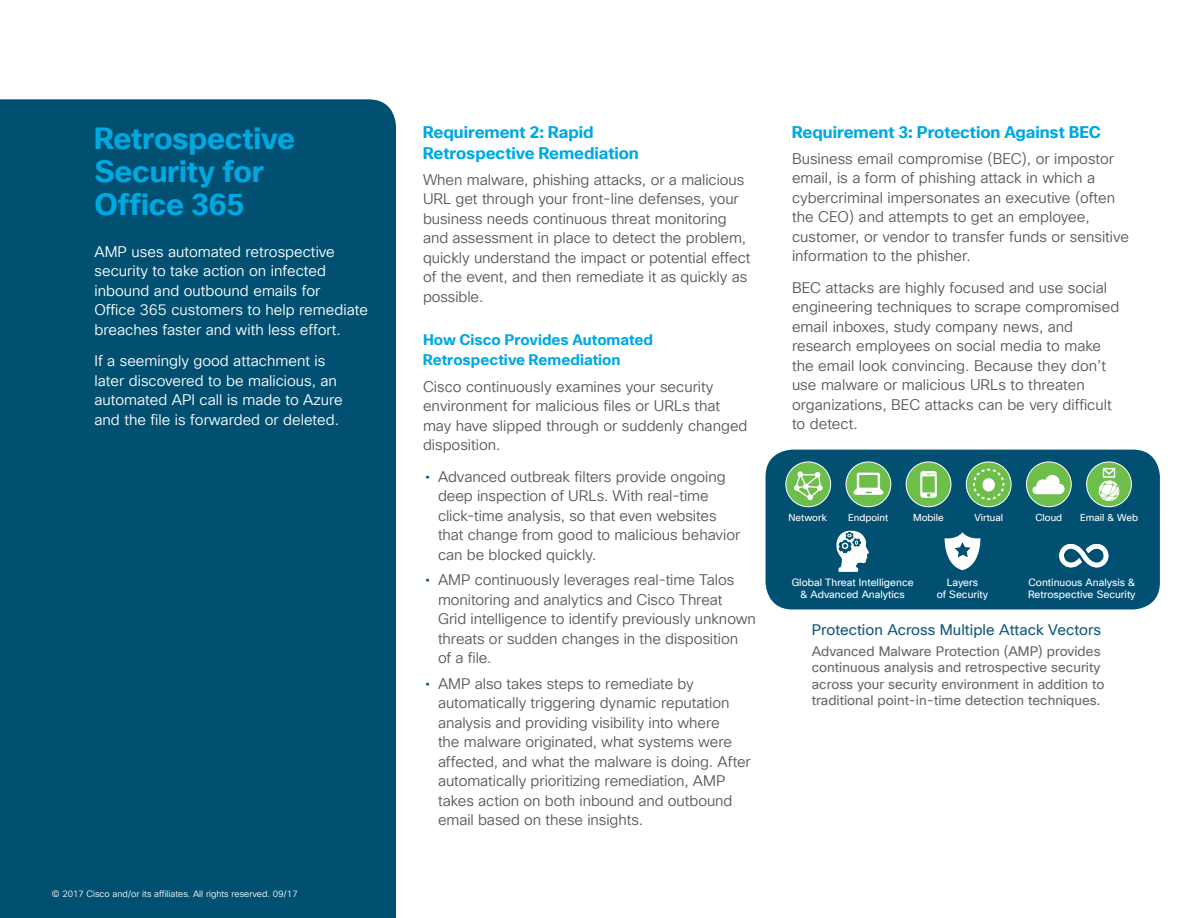
<style>
.page{position:relative;width:1188px;height:918px;background:#fff}
.page>*{position:absolute;margin:0;border:0;box-sizing:border-box;transform-origin:0 0}
.t1{font:700 30px/33px "Cisco Sans TT";letter-spacing:-.01em;color:#00a8e1}
.t2{font:700 16.5px/21px "Cisco Sans TT";letter-spacing:-.005em;color:#00a8e1}
.t3{font:15px/19.5px "Cisco Sans TT Light";letter-spacing:-.005em;color:#57585a}
.t4{font:15px/19.5px "Cisco Sans TT Light";color:#fff}
.t5{font:700 15px/19.5px "Cisco Sans TT";color:#00a8e1}
.t6{font:15px "Cisco Sans TT";color:#185a7c}
.t7{font:13.5px/16.5px "Cisco Sans TT";color:#69696c}
.t8{font:10.35px/12.6px "Cisco Sans TT";color:#fff;text-align:center}
.t9{font:9.9px "Cisco Sans TT";color:#fff}
.t10{font:9px "Cisco Sans TT Light";color:#fff}
.s1{font-family:"Cisco Sans TT";color:#015072}
</style>
<div class="page">
<div style="left:0;top:99px;width:396px;height:819px;background:#015072"></div>
<div style="left:766px;top:450px;width:394px;height:159px;background:#015072;border-radius:27px"></div>
<div style="left:786px;top:462px;width:45px;height:45px;background:#6dbe4b;border-radius:50%"></div>
<div style="left:785px;top:461px;width:46px;height:46px;border:1px solid #fff;border-radius:50%"></div>
<div style="left:846px;top:462px;width:45px;height:45px;background:#6dbe4b;border-radius:50%"></div>
<div style="left:846px;top:461px;width:45px;height:46px;border:1px solid #fff;border-radius:50%"></div>
<div style="left:906px;top:462px;width:45px;height:45px;background:#6dbe4b;border-radius:50%"></div>
<div style="left:906px;top:461px;width:45px;height:46px;border:1px solid #fff;border-radius:50%"></div>
<svg style="left:966px;top:462px;width:45px;height:45px"></svg>
<div style="left:966px;top:461px;width:46px;height:46px;border:1px solid #fff;border-radius:50%"></div>
<div style="left:1087px;top:462px;width:44px;height:45px;background:#6dbe4b;border-radius:50%"></div>
<div style="left:1086px;top:461px;width:46px;height:46px;border:1px solid #fff;border-radius:50%"></div>
<div style="left:1026px;top:462px;width:45px;height:45px;background:#6dbe4b;border-radius:50%"></div>
<div style="left:1026px;top:461px;width:46px;height:46px;border:1px solid #fff;border-radius:50%"></div>
<svg style="left:794px;top:471px;width:29px;height:29px"></svg>
<svg style="left:920px;top:471px;width:17px;height:27px"></svg>
<svg style="left:854px;top:473px;width:29px;height:22px"></svg>
<svg style="left:972px;top:468px;width:33px;height:33px"></svg>
<div style="left:983px;top:478px;width:12px;height:14px;background:#fff;border-radius:50%"></div>
<svg style="left:1032px;top:475px;width:33px;height:19px"></svg>
<svg style="left:1099px;top:468px;width:20px;height:33px"></svg>
<svg style="left:836px;top:531px;width:33px;height:41px"></svg>
<svg style="left:945px;top:532px;width:35px;height:38px"></svg>
<svg style="left:1059px;top:544px;width:50px;height:24px"></svg>
<h1 class="t1" style="left:94px;top:123px;width:202px">Retrospective<br>Security for<br>Office 365</h1>
<p class="t4" style="left:94px;top:242px;width:275px">AMP uses automated retrospective security to take action on infected inbound and outbound emails for<br>Office 365 customers to help remediate breaches faster and with less effort.</p>
<p class="t4" style="left:94px;top:352px;width:250px">If a seemingly good attachment is later discovered to be malicious, an automated API call is made to Azure and the file is forwarded or deleted.</p>
<p class="t10" style="left:52px;top:888px;width:247px">© 2017 Cisco and/or its affiliates. All rights reserved. 09/17</p>
<p class="t2" style="left:423px;top:123px;width:217px">Requirement 2: Rapid<br>Retrospective Remediation</p>
<p class="t3" style="left:423px;top:170px;width:329px">When malware, phishing attacks, or a malicious URL get through your front-line defenses, your business needs continuous threat monitoring and assessment in place to detect the problem, quickly understand the impact or potential effect of the event, and then remediate it as quickly as possible.</p>
<p class="t5" style="left:423px;top:331px;width:232px">How Cisco Provides Automated<br>Retrospective Remediation</p>
<p class="t3" style="left:423px;top:377px;width:326px">Cisco continuously examines your security environment for malicious files or URLs that may have slipped through or suddenly changed disposition.</p>
<p class="t3" style="left:438px;top:467px;width:304px;text-indent:-13px"><span class="s1">•</span> Advanced outbreak filters provide ongoing deep inspection of URLs. With real-time click-time analysis, so that even websites that change from good to malicious behavior can be blocked quickly.</p>
<p class="t3" style="left:438px;top:571px;width:320px;text-indent:-13px"><span class="s1">•</span> AMP continuously leverages real-time Talos monitoring and analytics and Cisco Threat<br>Grid intelligence to identify previously unknown threats or sudden changes in the disposition<br>of a file.</p>
<p class="t3" style="left:438px;top:674px;width:314px;text-indent:-13px"><span class="s1">•</span> AMP also takes steps to remediate by automatically triggering dynamic reputation analysis and providing visibility into where<br>the malware originated, what systems were affected, and what the malware is doing. After automatically prioritizing remediation, AMP takes action on both inbound and outbound email based on these insights.</p>
<p class="t2" style="left:792px;top:123px;width:311px">Requirement 3: Protection Against BEC</p>
<p class="t3" style="left:792px;top:149px;width:339px">Business email compromise (BEC), or impostor email, is a form of phishing attack in which a cybercriminal impersonates an executive (often the CEO) and attempts to get an employee, customer, or vendor to transfer funds or sensitive information to the phisher.</p>
<p class="t3" style="left:792px;top:278px;width:329px">BEC attacks are highly focused and use social engineering techniques to scrape compromised email inboxes, study company news, and research employees on social media to make the email look convincing. Because they don’t use malware or malicious URLs to threaten organizations, BEC attacks can be very difficult to detect.</p>
<p class="t9" style="left:789px;top:511px;width:40px">Network</p>
<p class="t9" style="left:848px;top:511px;width:42px">Endpoint</p>
<p class="t9" style="left:913px;top:511px;width:32px">Mobile</p>
<p class="t9" style="left:975px;top:511px;width:30px">Virtual</p>
<p class="t9" style="left:1035px;top:511px;width:28px">Cloud</p>
<p class="t9" style="left:1080px;top:511px;width:59px">Email &amp; Web</p>
<p class="t8" style="left:792px;top:576px;width:123px">Global Threat Intelligence &amp; Advanced Analytics</p>
<p class="t8" style="left:937px;top:576px;width:53px">Layers<br>of Security</p>
<p class="t8" style="left:1028px;top:576px;width:109px;text-align:left">Continuous Analysis &amp;<br>Retrospective Security</p>
<p class="t6" style="left:812px;top:620px;width:291px">Protection Across Multiple Attack Vectors</p>
<p class="t7" style="left:812px;top:643px;width:294px">Advanced Malware Protection (AMP) provides continuous analysis and retrospective security across your security environment in addition to traditional point-in-time detection techniques.</p>
</div>
